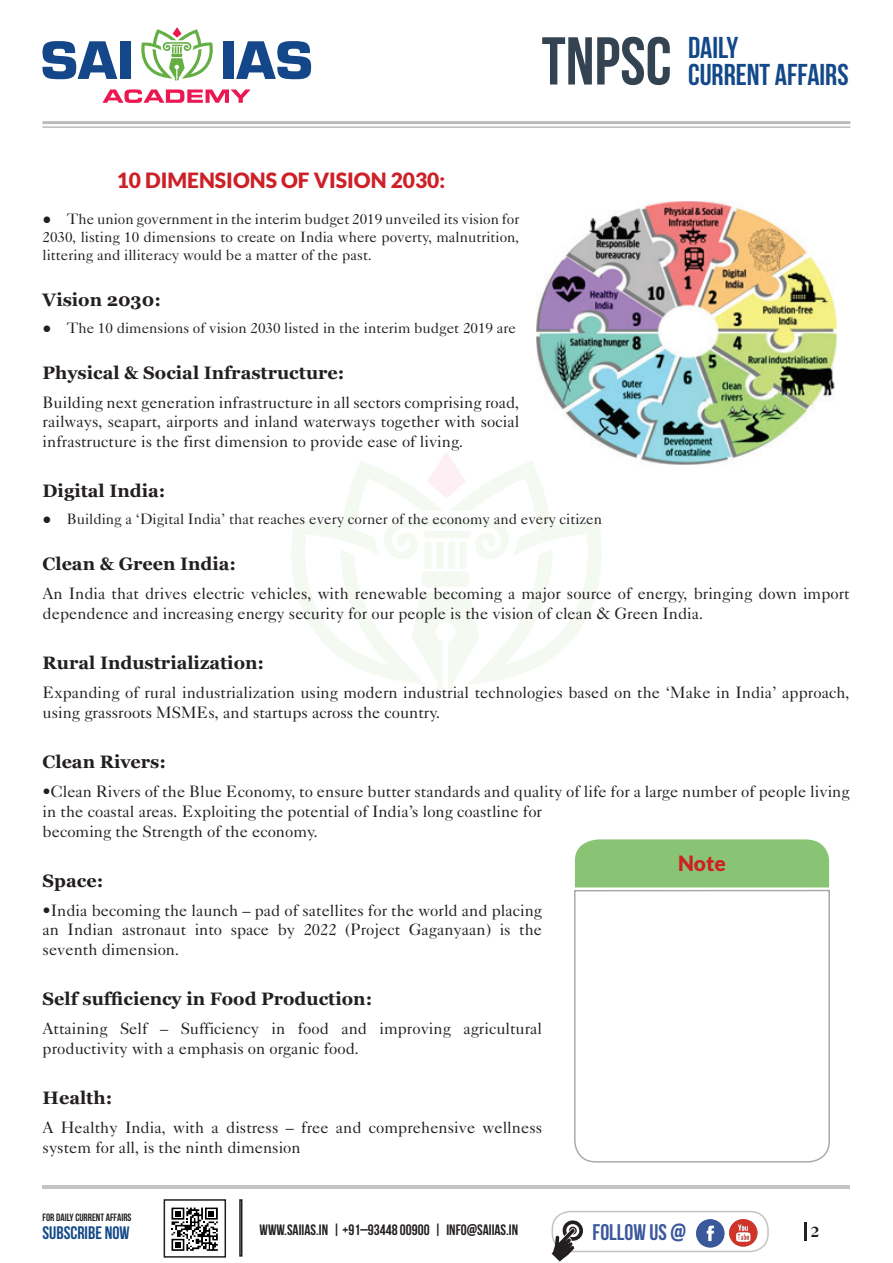
<style>
.page{position:relative;width:893px;height:1263px;background:#fff}
.page>*{position:absolute;margin:0;border:0;box-sizing:border-box;transform-origin:0 0}
.t1{font:700 67.5px "Bebas Neue";color:#344351}
.t2{font:700 30px/27px "Bebas Neue";color:#134889}
.t3{font:700 22.5px "Bebas Neue";color:#3a589c}
.t4{font:900 21px "Lato";color:#cd2027}
.t5{font:700 18px "Georgia";color:#231f20}
.t6{font:700 18px "Bebas Neue";color:#134889}
.t7{font:16.5px/19.8px "Caslon Five Forty LT";color:#231f20}
.t8{font:15px/18px "Caslon Five Forty LT";color:#231f20;text-align:justify}
.t9{font:700 15px "Bebas Neue";color:#231f20}
.t10{font:700 13.5px "Caslon";color:#231f20}
.t11{font:700 10.5px "Bebas Neue";color:#231f20}
.s1{font-family:"Georgia";font-weight:700}
</style>
<div class="page">
<hr style="left:43px;top:1185px;width:807px;height:4px;background:#c3c3c3">
<svg style="left:292px;top:452px;width:309px;height:242px"></svg>
<svg style="left:43px;top:41px;width:74px;height:38px"></svg>
<div style="left:120px;top:41px;width:11px;height:38px;background:#144789"></div>
<div style="left:223px;top:41px;width:10px;height:38px;background:#144789"></div>
<svg style="left:236px;top:41px;width:75px;height:38px"></svg>
<svg style="left:102px;top:89px;width:149px;height:14px"></svg>
<svg style="left:141px;top:27px;width:72px;height:54px"></svg>
<div style="left:575px;top:839px;width:254px;height:48px;background:#88c473"></div>
<svg style="left:574px;top:889px;width:256px;height:274px"></svg>
<svg style="left:804px;top:1222px;width:2px;height:19px"></svg>
<svg style="left:171px;top:1207px;width:47px;height:44px"></svg>
<div style="left:164px;top:1199px;width:62px;height:58px;border:2px solid #231f20"></div>
<div style="left:239px;top:1199px;width:3px;height:57px;border:2px solid #231f20"></div>
<div style="left:552px;top:1211px;width:217px;height:41px;border:2px solid #c3c3c3;border-radius:18px"></div>
<img style="left:696px;top:1219px;width:29px;height:29px">
<img style="left:729px;top:1219px;width:29px;height:28px">
<svg style="left:552px;top:1219px;width:32px;height:42px"></svg>
<hr style="left:43px;top:121px;width:807px;height:3px;background:#bdbaba">
<hr style="left:43px;top:126px;width:807px;height:2px;background:#bdbaba">
<img style="left:535px;top:201px;width:302px;height:264px">
<h1 class="t1" style="left:542px;top:24px;width:131px">TNPSC</h1>
<h2 class="t2" style="left:688px;top:34px;width:162px">DAILY<br>CURRENT AFFAIRS</h2>
<p class="t4" style="left:117px;top:168px;width:330px">10 DIMENSIONS OF VISION 2030:</p>
<p class="t8" style="left:43px;top:210px;width:478px"><span class="s1">●</span> The union government in the interim budget 2019 unveiled its vision for 2030, listing 10 dimensions to create on India where poverty, malnutrition, littering and illiteracy would be a matter of the past.</p>
<p class="t5" style="left:43px;top:289px;width:120px">Vision 2030:</p>
<p class="t8" style="left:43px;top:319px;width:475px"><span class="s1">●</span> The 10 dimensions of vision 2030 listed in the interim budget 2019 are</p>
<p class="t5" style="left:43px;top:362px;width:303px">Physical &amp; Social Infrastructure:</p>
<p class="t7" style="left:43px;top:392px;width:478px;text-align:justify">Building next generation infrastructure in all sectors comprising road, railways, seapart, airports and inland waterways together with social infrastructure is the first dimension to provide ease of living.</p>
<p class="t5" style="left:43px;top:481px;width:124px">Digital India:</p>
<p class="t8" style="left:43px;top:510px;width:561px"><span class="s1">●</span> Building a ‘Digital India’ that reaches every corner of the economy and every citizen</p>
<p class="t5" style="left:43px;top:554px;width:195px">Clean &amp; Green India:</p>
<p class="t7" style="left:43px;top:584px;width:809px">An India that drives electric vehicles, with renewable becoming a major source of energy, bringing down import dependence and increasing energy security for our people is the vision of clean &amp; Green India.</p>
<p class="t5" style="left:43px;top:653px;width:223px">Rural Industrialization:</p>
<p class="t7" style="left:43px;top:682px;width:808px">Expanding of rural industrialization using modern industrial technologies based on the ‘Make in India’ approach, using grassroots MSMEs, and startups across the country.</p>
<p class="t5" style="left:43px;top:752px;width:125px">Clean Rivers:</p>
<p class="t7" style="left:43px;top:781px;width:809px">•Clean Rivers of the Blue Economy, to ensure butter standards and quality of life for a large number of people living in the coastal areas. Exploiting the potential of India’s long coastline for<br>becoming the Strength of the economy.</p>
<p class="t5" style="left:43px;top:870px;width:62px">Space:</p>
<p class="t7" style="left:43px;top:900px;width:501px;text-align:justify">•India becoming the launch – pad of satellites for the world and placing an Indian astronaut into space by 2022 (Project Gaganyaan) is the seventh dimension.</p>
<p class="t5" style="left:43px;top:989px;width:331px">Self sufficiency in Food Production:</p>
<p class="t7" style="left:43px;top:1018px;width:501px">Attaining Self – Sufficiency in food and improving agricultural productivity with a emphasis on organic food.</p>
<p class="t5" style="left:43px;top:1088px;width:71px">Health:</p>
<p class="t7" style="left:43px;top:1117px;width:501px">A Healthy India, with a distress – free and comprehensive wellness system for all, is the ninth dimension</p>
<p class="t4" style="left:678px;top:850px;width:49px">Note</p>
<p class="t11" style="left:43px;top:1211px;width:91px">FOR DAILY CURRENT AFFAIRS</p>
<p class="t6" style="left:43px;top:1223px;width:89px">SUBSCRIBE NOW</p>
<h3 class="t3" style="left:593px;top:1220px;width:95px">FOLLOW US @</h3>
<p class="t9" style="left:260px;top:1221px;width:260px">WWW.SAIIAS.IN | +91–93448 00900 | INFO@SAIIAS.IN</p>
<p class="t10" style="left:811px;top:1223px;width:10px">2</p>
</div>
